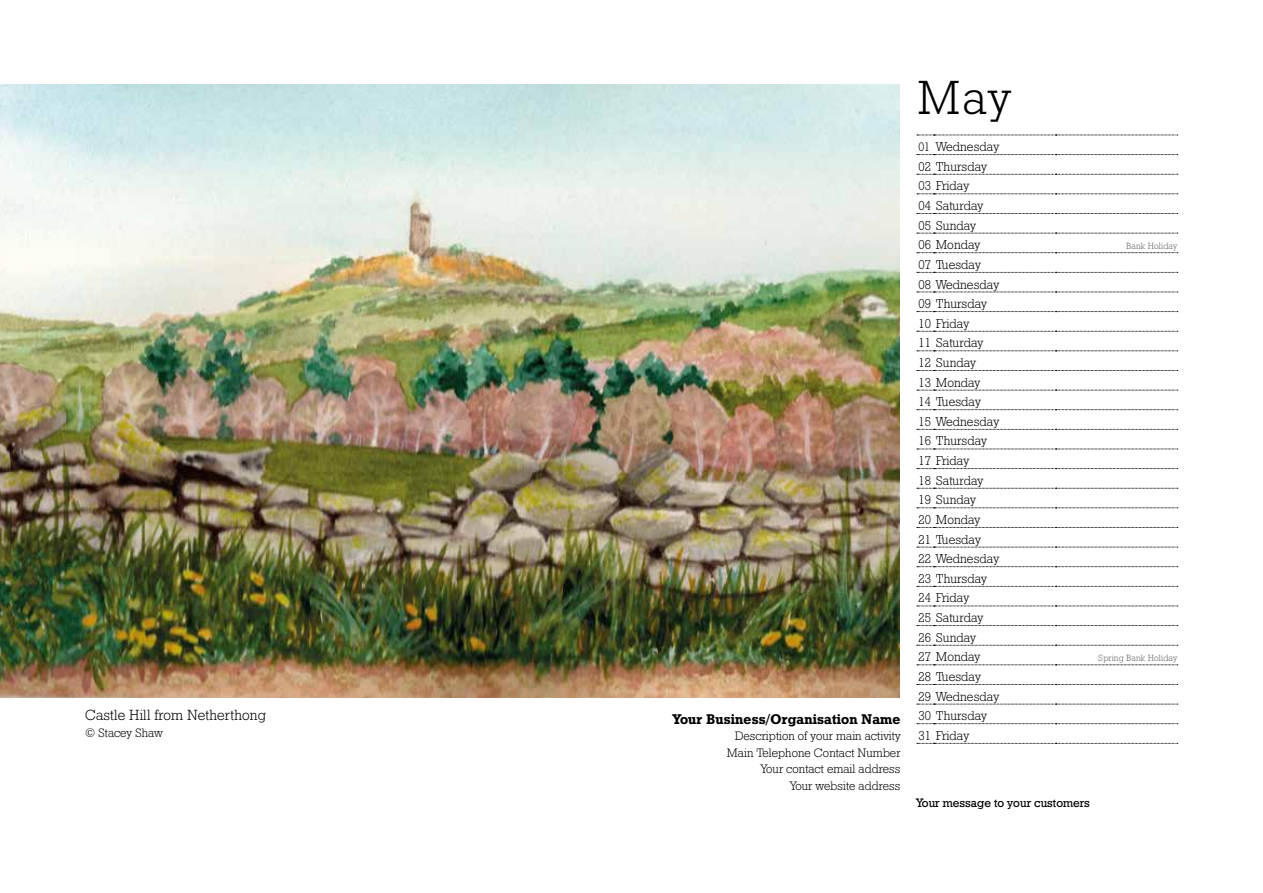
<style>
.page{position:relative;width:1263px;height:893px;background:#fff}
.page>*{position:absolute;margin:0;border:0;box-sizing:border-box;transform-origin:0 0}
.t1{font:47.85px "Geometric Slab 712 BT Light A";color:#000}
.t2{font:14.7px "Geometric Slab 712 BT Light A";letter-spacing:.01em;color:#000}
.t3{font:14.1px "Geometric Slab 712 BT Bold A";letter-spacing:.01em;color:#000}
.t4{font:12.9px/19.6px "Geometric Slab 712 BT Light A";letter-spacing:.005em;color:#000}
.t5{font:12.3px/16.5px "Geometric Slab 712 BT Light A";letter-spacing:.005em;color:#000;text-align:right}
.t6{font:12.3px "Geometric Slab 712 BT Medium A";color:#000}
.t7{font:9px "Geometric Slab 712 BT Light A";letter-spacing:.01em;color:#646363}
.s1{font-size:12.3px}
</style>
<div class="page">
<svg style="left:1055px;top:155px;width:122px;height:529px"></svg>
<svg style="left:917px;top:135px;width:261px;height:1px"></svg>
<svg style="left:917px;top:154px;width:261px;height:1px"></svg>
<svg style="left:917px;top:174px;width:261px;height:1px"></svg>
<svg style="left:917px;top:194px;width:261px;height:1px"></svg>
<svg style="left:917px;top:213px;width:261px;height:1px"></svg>
<svg style="left:917px;top:233px;width:261px;height:1px"></svg>
<svg style="left:917px;top:252px;width:261px;height:1px"></svg>
<svg style="left:917px;top:272px;width:261px;height:1px"></svg>
<svg style="left:917px;top:292px;width:261px;height:1px"></svg>
<svg style="left:917px;top:311px;width:261px;height:1px"></svg>
<svg style="left:917px;top:331px;width:261px;height:1px"></svg>
<svg style="left:917px;top:351px;width:261px;height:1px"></svg>
<svg style="left:917px;top:370px;width:261px;height:1px"></svg>
<svg style="left:917px;top:390px;width:261px;height:1px"></svg>
<svg style="left:917px;top:409px;width:261px;height:1px"></svg>
<svg style="left:917px;top:429px;width:261px;height:1px"></svg>
<svg style="left:917px;top:449px;width:261px;height:1px"></svg>
<svg style="left:917px;top:468px;width:261px;height:1px"></svg>
<svg style="left:917px;top:488px;width:261px;height:1px"></svg>
<svg style="left:917px;top:507px;width:261px;height:1px"></svg>
<svg style="left:917px;top:527px;width:261px;height:1px"></svg>
<svg style="left:917px;top:547px;width:261px;height:1px"></svg>
<svg style="left:917px;top:566px;width:261px;height:1px"></svg>
<svg style="left:917px;top:586px;width:261px;height:1px"></svg>
<svg style="left:917px;top:606px;width:261px;height:1px"></svg>
<svg style="left:917px;top:625px;width:261px;height:1px"></svg>
<svg style="left:917px;top:684px;width:261px;height:1px"></svg>
<svg style="left:917px;top:704px;width:261px;height:1px"></svg>
<svg style="left:917px;top:645px;width:261px;height:1px"></svg>
<svg style="left:917px;top:664px;width:261px;height:1px"></svg>
<svg style="left:917px;top:723px;width:261px;height:1px"></svg>
<svg style="left:917px;top:743px;width:261px;height:1px"></svg>
<img style="left:0;top:85px;width:899px;height:613px">
<p class="t2" style="left:85px;top:706px;width:182px">Castle Hill from Netherthong</p>
<p class="t5" style="left:85px;top:725px;width:79px">© Stacey Shaw</p>
<p class="t3" style="left:673px;top:710px;width:229px">Your Business/Organisation Name</p>
<p class="t5" style="left:727px;top:727px;width:175px">Description of your main activity<br>Main Telephone Contact Number<br>Your contact email address<br>Your website address</p>
<h1 class="t1" style="left:917px;top:68px;width:94px">May</h1>
<p class="t4" style="left:918px;top:137px;width:82px"><span class="s1">01</span> Wednesday<br>02 Thursday<br>03 Friday<br>04 Saturday<br>05 Sunday<br>06 Monday</p>
<p class="t4" style="left:918px;top:254px;width:82px">07 Tuesday<br>08 Wednesday<br>09 Thursday<br>10 Friday<br>11 Saturday<br>12 Sunday<br>13 Monday<br>14 Tuesday<br>15 Wednesday<br>16 Thursday<br>17 Friday<br>18 Saturday<br>19 Sunday<br>20 Monday<br>21 Tuesday<br>22 Wednesday<br>23 Thursday<br>24 Friday<br>25 Saturday<br>26 Sunday<br>27 Monday</p>
<p class="t4" style="left:918px;top:666px;width:82px">28 Tuesday<br>29 Wednesday<br>30 Thursday<br>31 Friday</p>
<p class="t7" style="left:1126px;top:241px;width:52px">Bank Holiday</p>
<p class="t7" style="left:1098px;top:653px;width:80px">Spring Bank Holiday</p>
<p class="t6" style="left:917px;top:795px;width:175px">Your message to your customers</p>
</div>
